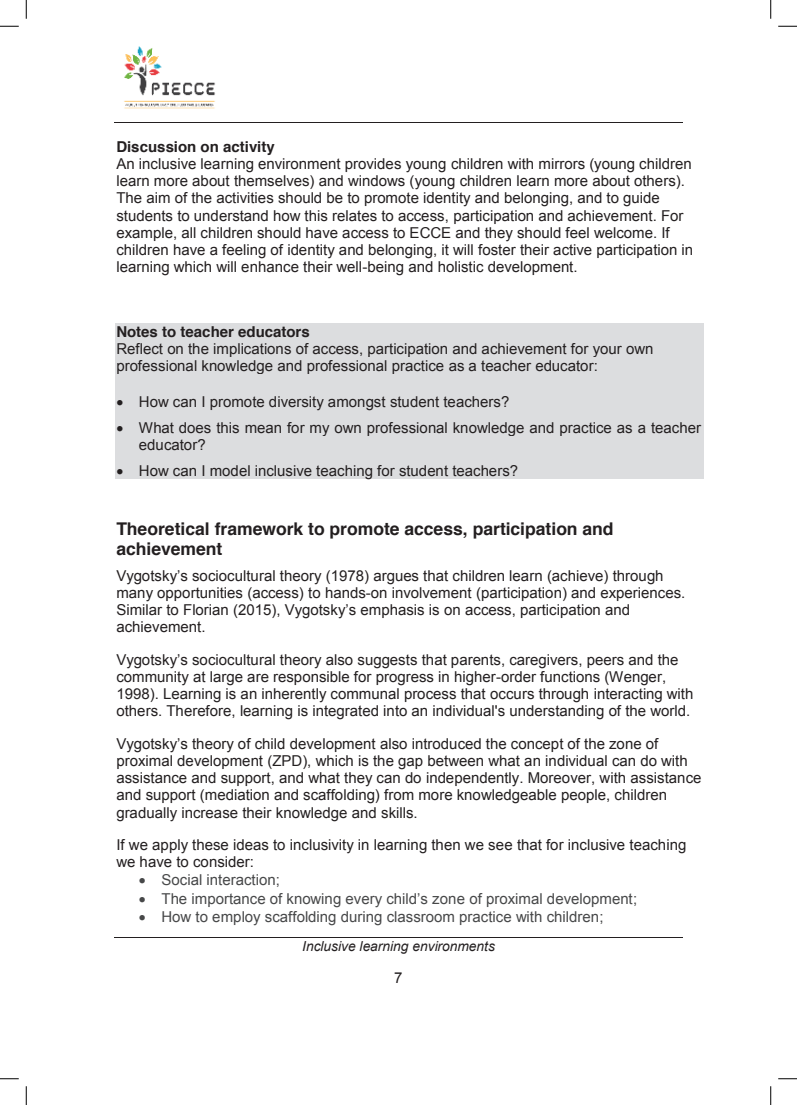
<style>
.page{position:relative;width:797px;height:1105px;background:#fff}
.page>*{position:absolute;margin:0;border:0;box-sizing:border-box;transform-origin:0 0}
.t1{font:700 17.5px/20.1px "Helvetica";color:#231f20}
.t2{font:15px/17.2px "Arial";color:#231f20}
.t3{font:15px "Arial";color:#474849}
.t4{font:700 15px "Helvetica";color:#231f20}
.t5{font:italic 13.75px "Arial";color:#231f20}
</style>
<div class="page">
<hr style="left:114px;top:122px;width:568px;height:1px;background:#231f20">
<hr style="left:114px;top:937px;width:568px;height:1px;background:#231f20">
<img style="left:124px;top:46px;width:91px;height:63px">
<div style="left:114px;top:323px;width:589px;height:17px;background:#dcdddf"></div>
<div style="left:114px;top:340px;width:589px;height:17px;background:#dcdddf"></div>
<div style="left:114px;top:357px;width:589px;height:18px;background:#dcdddf"></div>
<div style="left:114px;top:375px;width:589px;height:17px;background:#dcdddf"></div>
<div style="left:114px;top:392px;width:589px;height:26px;background:#dcdddf"></div>
<div style="left:114px;top:418px;width:589px;height:18px;background:#dcdddf"></div>
<div style="left:114px;top:436px;width:589px;height:25px;background:#dcdddf"></div>
<div style="left:114px;top:461px;width:589px;height:18px;background:#dcdddf"></div>
<svg style="left:0;top:25px;width:19px;height:2px"></svg>
<svg style="left:778px;top:25px;width:19px;height:2px"></svg>
<svg style="left:0;top:1078px;width:19px;height:1px"></svg>
<svg style="left:778px;top:1078px;width:19px;height:1px"></svg>
<svg style="left:25px;top:0;width:2px;height:19px"></svg>
<svg style="left:25px;top:1086px;width:2px;height:19px"></svg>
<svg style="left:770px;top:0;width:1px;height:19px"></svg>
<svg style="left:770px;top:1086px;width:1px;height:19px"></svg>
<p class="t4" style="left:116px;top:134px;width:160px">Discussion on activity</p>
<p class="t2" style="left:116px;top:155px;width:578px">An inclusive learning environment provides young children with mirrors (young children learn more about themselves) and windows (young children learn more about others).<br>The aim of the activities should be to promote identity and belonging, and to guide students to understand how this relates to access, participation and achievement. For example, all children should have access to ECCE and they should feel welcome. If children have a feeling of identity and belonging, it will foster their active participation in learning which will enhance their well-being and holistic development.</p>
<p class="t4" style="left:116px;top:319px;width:195px">Notes to teacher educators</p>
<p class="t2" style="left:116px;top:340px;width:538px">Reflect on the implications of access, participation and achievement for your own professional knowledge and professional practice as a teacher educator:</p>
<p class="t2" style="left:116px;top:393px;width:394px">• How can I promote diversity amongst student teachers?</p>
<p class="t2" style="left:139px;top:419px;width:564px;text-indent:-22px">• What does this mean for my own professional knowledge and practice as a teacher educator?</p>
<p class="t2" style="left:116px;top:462px;width:403px">• How can I model inclusive teaching for student teachers?</p>
<p class="t1" style="left:116px;top:519px;width:499px">Theoretical framework to promote access, participation and achievement</p>
<p class="t2" style="left:116px;top:567px;width:570px">Vygotsky’s sociocultural theory (1978) argues that children learn (achieve) through many opportunities (access) to hands-on involvement (participation) and experiences.<br>Similar to Florian (2015), Vygotsky’s emphasis is on access, participation and achievement.</p>
<p class="t2" style="left:116px;top:651px;width:578px">Vygotsky’s sociocultural theory also suggests that parents, caregivers, peers and the community at large are responsible for progress in higher-order functions (Wenger, 1998). Learning is an inherently communal process that occurs through interacting with others. Therefore, learning is integrated into an individual's understanding of the world.</p>
<p class="t2" style="left:116px;top:735px;width:586px">Vygotsky’s theory of child development also introduced the concept of the zone of proximal development (ZPD), which is the gap between what an individual can do with assistance and support, and what they can do independently. Moreover, with assistance and support (mediation and scaffolding) from more knowledgeable people, children gradually increase their knowledge and skills.</p>
<p class="t2" style="left:116px;top:836px;width:571px">If we apply these ideas to inclusivity in learning then we see that for inclusive teaching we have to consider:</p>
<p class="t3" style="left:139px;top:870px;width:142px">• Social interaction;</p>
<p class="t3" style="left:139px;top:888px;width:500px">• The importance of knowing every child’s zone of proximal development;</p>
<p class="t3" style="left:139px;top:907px;width:466px">• How to employ scaffolding during classroom practice with children;</p>
<p class="t5" style="left:302px;top:938px;width:194px">Inclusive learning environments</p>
<p class="t2" style="left:394px;top:970px;width:10px">7</p>
</div>
